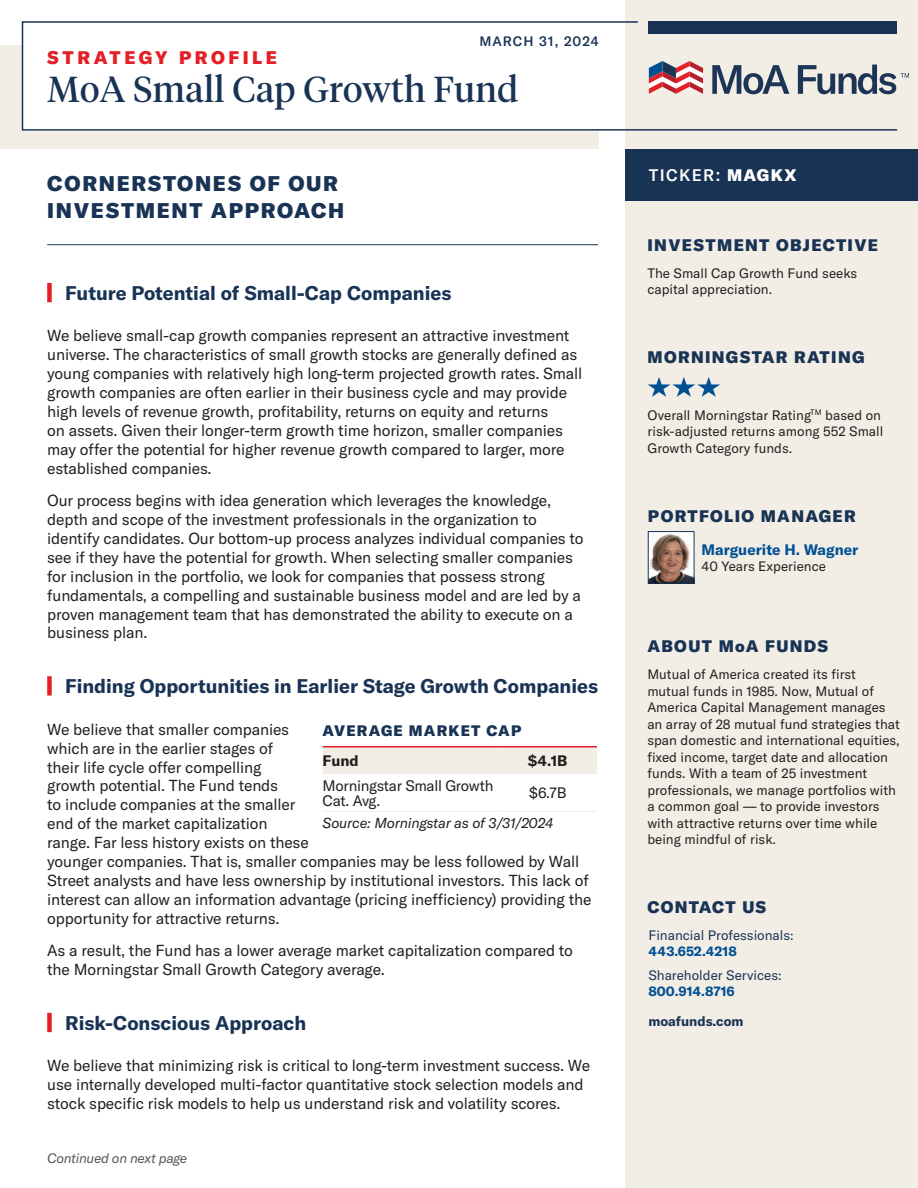
<style>
.page{position:relative;width:918px;height:1188px;background:#fff}
.page>*{position:absolute;margin:0;border:0;box-sizing:border-box;transform-origin:0 0}
.t1{font:36px "Tiempos Headline";letter-spacing:.01em;color:#193355}
.t2{font:900 21px/27px "GT America";letter-spacing:.08em;color:#193355}
.t3{font:700 19.5px "GT America";color:#193355}
.t4{font:900 18px "GT America";letter-spacing:.2em;color:#e41f25}
.t5{font:900 16.5px "GT America";letter-spacing:.08em;color:#193355}
.t6{font:500 16.5px "GT America";letter-spacing:.08em;color:#fff}
.t7{font:15.75px/18.9px "GT America";letter-spacing:-.01em;color:#231f20}
.t8{font:15px/15px "GT America";letter-spacing:-.02em;color:#231f20}
.t9{font:700 15px "GT America";color:#015093}
.t10{font:900 15px "GT America";letter-spacing:.08em;color:#193355}
.t11{font:700 15px "GT America";color:#231f20}
.t12{font:italic 14.25px "GT America";letter-spacing:-.01em;color:#231f20}
.t13{font:13.5px/16.5px "GT America";color:#231f20}
.t14{font:13.5px "GT America";color:#193355}
.t15{font:700 13.5px "GT America";color:#015093}
.t16{font:italic 13.5px "GT America";letter-spacing:-.02em;color:#57585a}
.t17{font:500 13.5px "GT America";letter-spacing:.08em;color:#193355}
.t18{font:700 13.5px "GT America";color:#193355}
.s1{font-weight:900}
</style>
<div class="page">
<div style="left:47px;top:283px;width:5px;height:19px;background:#e41f25"></div>
<div style="left:47px;top:676px;width:5px;height:20px;background:#e41f25"></div>
<div style="left:47px;top:1013px;width:5px;height:19px;background:#e41f25"></div>
<div style="left:625px;top:0;width:293px;height:1188px;background:#f2eee6"></div>
<div style="left:0;top:46px;width:599px;height:103px;background:#f2eee6"></div>
<svg style="left:21px;top:21px;width:877px;height:110px"></svg>
<div style="left:625px;top:149px;width:293px;height:52px;background:#193355"></div>
<hr style="left:47px;top:244px;width:551px;height:1px;background:#193355">
<svg style="left:648px;top:377px;width:72px;height:20px"></svg>
<img style="left:650px;top:533px;width:42px;height:49px">
<div style="left:648px;top:531px;width:46px;height:53px;border:1px solid #193355"></div>
<div style="left:323px;top:748px;width:274px;height:25px;background:#f2eee6"></div>
<hr style="left:323px;top:773px;width:175px;height:1px;background:#f2eee6">
<hr style="left:498px;top:773px;width:99px;height:1px;background:#f2eee6">
<hr style="left:323px;top:811px;width:175px;height:1px;background:#f2eee6">
<hr style="left:498px;top:811px;width:99px;height:1px;background:#f2eee6">
<hr style="left:323px;top:746px;width:175px;height:2px;background:#e41f25">
<hr style="left:498px;top:746px;width:99px;height:2px;background:#e41f25">
<svg style="left:649px;top:61px;width:54px;height:33px"></svg>
<svg style="left:712px;top:65px;width:77px;height:29px"></svg>
<svg style="left:798px;top:65px;width:111px;height:29px"></svg>
<p class="t17" style="left:479px;top:33px;width:121px">MARCH 31, 2024</p>
<p class="t4" style="left:47px;top:46px;width:231px">STRATEGY PROFILE</p>
<p class="t1" style="left:47px;top:64px;width:473px">MoA Small Cap Growth Fund</p>
<p class="t2" style="left:47px;top:170px;width:298px">CORNERSTONES OF OUR<br>INVESTMENT APPROACH</p>
<p class="t3" style="left:65px;top:281px;width:388px">Future Potential of Small-Cap Companies</p>
<p class="t7" style="left:47px;top:326px;width:537px">We believe small-cap growth companies represent an attractive investment universe. The characteristics of small growth stocks are generally defined as young companies with relatively high long-term projected growth rates. Small growth companies are often earlier in their business cycle and may provide high levels of revenue growth, profitability, returns on equity and returns<br>on assets. Given their longer-term growth time horizon, smaller companies may offer the potential for higher revenue growth compared to larger, more established companies.</p>
<p class="t7" style="left:47px;top:491px;width:538px">Our process begins with idea generation which leverages the knowledge, depth and scope of the investment professionals in the organization to identify candidates. Our bottom-up process analyzes individual companies to see if they have the potential for growth. When selecting smaller companies for inclusion in the portfolio, we look for companies that possess strong fundamentals, a compelling and sustainable business model and are led by a proven management team that has demonstrated the ability to execute on a business plan.</p>
<p class="t3" style="left:65px;top:674px;width:534px">Finding Opportunities in Earlier Stage Growth Companies</p>
<p class="t7" style="left:47px;top:720px;width:546px">We believe that smaller companies<br>which are in the earlier stages of<br>their life cycle offer compelling<br>growth potential. The Fund tends<br>to include companies at the smaller<br>end of the market capitalization<br>range. Far less history exists on these<br>younger companies. That is, smaller companies may be less followed by Wall Street analysts and have less ownership by institutional investors. This lack of interest can allow an information advantage (pricing inefficiency) providing the opportunity for attractive returns.</p>
<p class="t7" style="left:47px;top:941px;width:527px">As a result, the Fund has a lower average market capitalization compared to the Morningstar Small Growth Category average.</p>
<p class="t3" style="left:65px;top:1011px;width:243px">Risk-Conscious Approach</p>
<p class="t7" style="left:47px;top:1056px;width:545px">We believe that minimizing risk is critical to long-term investment success. We use internally developed multi-factor quantitative stock selection models and stock specific risk models to help us understand risk and volatility scores.</p>
<p class="t10" style="left:323px;top:721px;width:200px">AVERAGE MARKET CAP</p>
<p class="t11" style="left:323px;top:752px;width:38px">Fund</p>
<p class="t11" style="left:528px;top:752px;width:41px">$4.1B</p>
<p class="t8" style="left:323px;top:778px;width:172px">Morningstar Small Growth<br>Cat. Avg.</p>
<p class="t8" style="left:529px;top:786px;width:39px">$6.7B</p>
<p class="t12" style="left:323px;top:815px;width:232px">Source: Morningstar as of 3/31/2024</p>
<p class="t16" style="left:47px;top:1150px;width:142px">Continued on next page</p>
<p class="t6" style="left:649px;top:166px;width:149px">TICKER: <span class="s1">MAGKX</span></p>
<p class="t5" style="left:648px;top:234px;width:232px">INVESTMENT OBJECTIVE</p>
<p class="t13" style="left:647px;top:265px;width:211px">The Small Cap Growth Fund seeks capital appreciation.</p>
<p class="t5" style="left:648px;top:347px;width:218px">MORNINGSTAR RATING</p>
<p class="t13" style="left:648px;top:407px;width:237px">Overall Morningstar Rating<sup>TM</sup> based on risk-adjusted returns among 552 Small<br>Growth Category funds.</p>
<p class="t5" style="left:648px;top:506px;width:209px">PORTFOLIO MANAGER</p>
<p class="t9" style="left:702px;top:541px;width:158px">Marguerite H. Wagner</p>
<p class="t13" style="left:702px;top:558px;width:126px">40 Years Experience</p>
<p class="t5" style="left:648px;top:636px;width:182px">ABOUT MoA FUNDS</p>
<p class="t13" style="left:647px;top:666px;width:254px">Mutual of America created its first mutual funds in 1985. Now, Mutual of America Capital Management manages an array of 28 mutual fund strategies that span domestic and international equities, fixed income, target date and allocation funds. With a team of 25 investment professionals, we manage portfolios with a common goal — to provide investors with attractive returns over time while being mindful of risk.</p>
<p class="t5" style="left:647px;top:896px;width:120px">CONTACT US</p>
<p class="t14" style="left:648px;top:927px;width:147px">Financial Professionals:</p>
<p class="t15" style="left:648px;top:943px;width:90px">443.652.4218</p>
<p class="t14" style="left:648px;top:967px;width:135px">Shareholder Services:</p>
<p class="t15" style="left:648px;top:983px;width:88px">800.914.8716</p>
<p class="t18" style="left:648px;top:1013px;width:97px">moafunds.com</p>
</div>
